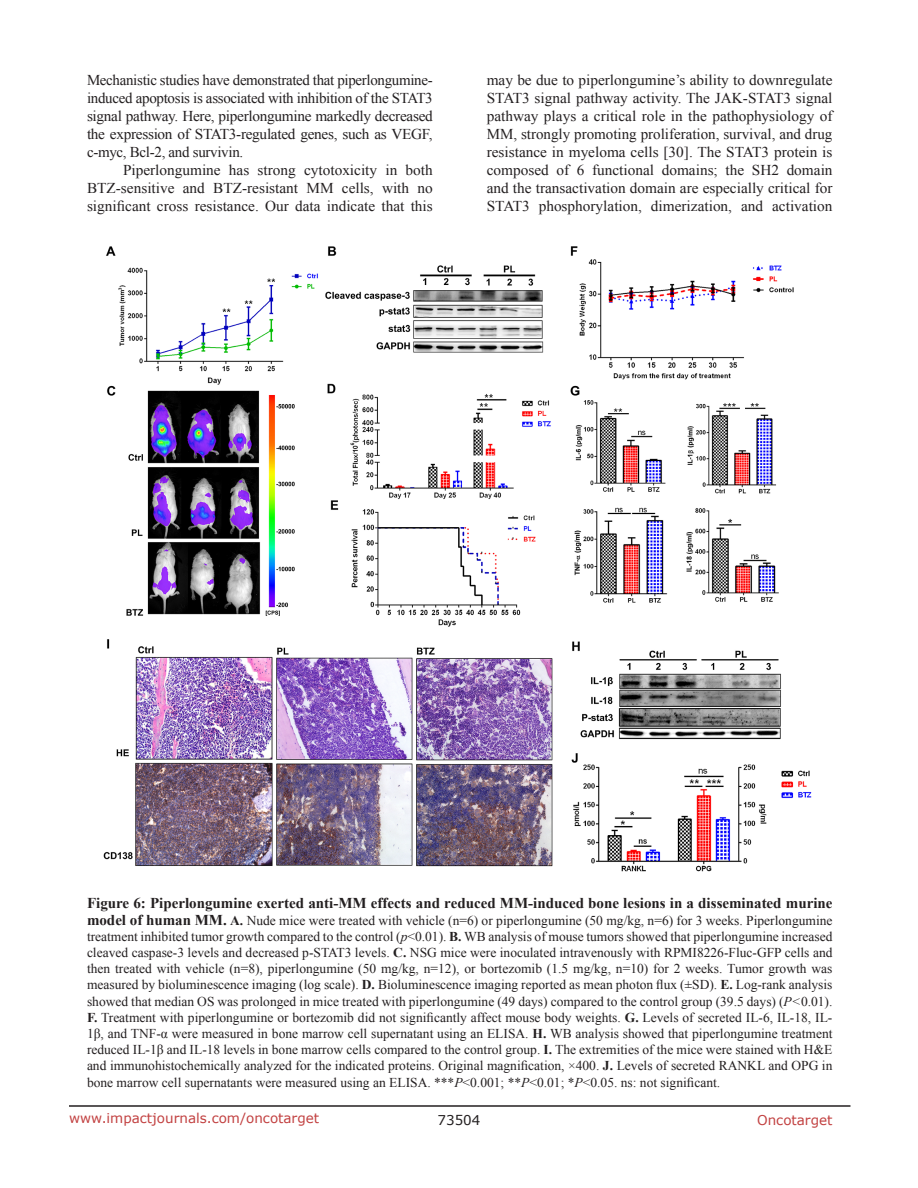
<style>
.page{position:relative;width:918px;height:1188px;background:#fff}
.page>*{position:absolute;margin:0;border:0;box-sizing:border-box;transform-origin:0 0}
.BodyText{font:15px/18px "Times New Roman";color:#231f20;text-align:justify}
.figuretext{font:700 15px "Times New Roman";color:#231f20}
.figuretext-2{font:13.5px/16.2px "Times New Roman";color:#231f20;text-align:justify}
.t1{font:13.5px "Verdana";color:#c24141}
.t2{font:13.5px "Verdana";color:#231f20}
.s1{font-weight:700;font-size:15px}
.s2{font-weight:700}
.s3{font-style:italic}
</style>
<div class="page">
<hr style="left:69px;top:1105px;width:781px;height:2px;background:#231f20">
<img style="left:103px;top:246px;width:709px;height:626px">
<p class="BodyText" style="left:87px;top:71px;width:347px">Mechanistic studies have demonstrated that piperlongumine&shy;induced apoptosis is associated with inhibition of the STAT3 signal pathway. Here, piperlongumine markedly decreased the expression of STAT3-regulated genes, such as VEGF, c-myc, Bcl-2, and survivin.</p>
<p class="BodyText" style="left:87px;top:161px;width:347px;text-indent:36px">Piperlongumine has strong cytotoxicity in both BTZ-sensitive and BTZ-resistant MM cells, with no significant cross resistance. Our data indicate that this</p>
<p class="BodyText" style="left:487px;top:71px;width:347px">may be due to piperlongumine’s ability to downregulate STAT3 signal pathway activity. The JAK-STAT3 signal pathway plays a critical role in the pathophysiology of MM, strongly promoting proliferation, survival, and drug resistance in myeloma cells [30]. The STAT3 protein is composed of 6 functional domains; the SH2 domain and the transactivation domain are especially critical for STAT3 phosphorylation, dimerization, and activation</p>
<p class="figuretext" style="left:87px;top:893px;width:747px">Figure 6: Piperlongumine exerted anti-MM effects and reduced MM-induced bone lesions in a disseminated murine</p>
<p class="figuretext-2" style="left:87px;top:912px;width:747px"><span class="s1">model of human MM.</span> <span class="s2">A.</span> Nude mice were treated with vehicle (n=6) or piperlongumine (50 mg/kg, n=6) for 3 weeks. Piperlongumine treatment inhibited tumor growth compared to the control (<span class="s3">p</span>&lt;0.01). <span class="s2">B.</span> WB analysis of mouse tumors showed that piperlongumine increased cleaved caspase-3 levels and decreased p-STAT3 levels. <span class="s2">C.</span> NSG mice were inoculated intravenously with RPMI8226-Fluc-GFP cells and then treated with vehicle (n=8), piperlongumine (50 mg/kg, n=12), or bortezomib (1.5 mg/kg, n=10) for 2 weeks. Tumor growth was measured by bioluminescence imaging (log scale). <span class="s2">D.</span> Bioluminescence imaging reported as mean photon flux (±SD). <span class="s2">E.</span> Log-rank analysis showed that median OS was prolonged in mice treated with piperlongumine (49 days) compared to the control group (39.5 days) (<span class="s3">P&lt;</span>0.01).<br><span class="s2">F.</span> Treatment with piperlongumine or bortezomib did not significantly affect mouse body weights. <span class="s2">G.</span> Levels of secreted IL-6, IL-18, IL-1β, and TNF-α were measured in bone marrow cell supernatant using an ELISA. <span class="s2">H.</span> WB analysis showed that piperlongumine treatment reduced IL-1β and IL-18 levels in bone marrow cells compared to the control group. <span class="s2">I.</span> The extremities of the mice were stained with H&amp;E and immunohistochemically analyzed for the indicated proteins. Original magnification, ×400. <span class="s2">J.</span> Levels of secreted RANKL and OPG in bone marrow cell supernatants were measured using an ELISA. ***<span class="s3">P</span>&lt;0.001; **<span class="s3">P</span>&lt;0.01; *<span class="s3">P</span>&lt;0.05. ns: not significant.</p>
<p class="t1" style="left:69px;top:1109px;width:252px">www.impactjournals.com/oncotarget</p>
<p class="t2" style="left:438px;top:1111px;width:44px">73504</p>
<p class="t1" style="left:757px;top:1111px;width:77px">Oncotarget</p>
</div>
